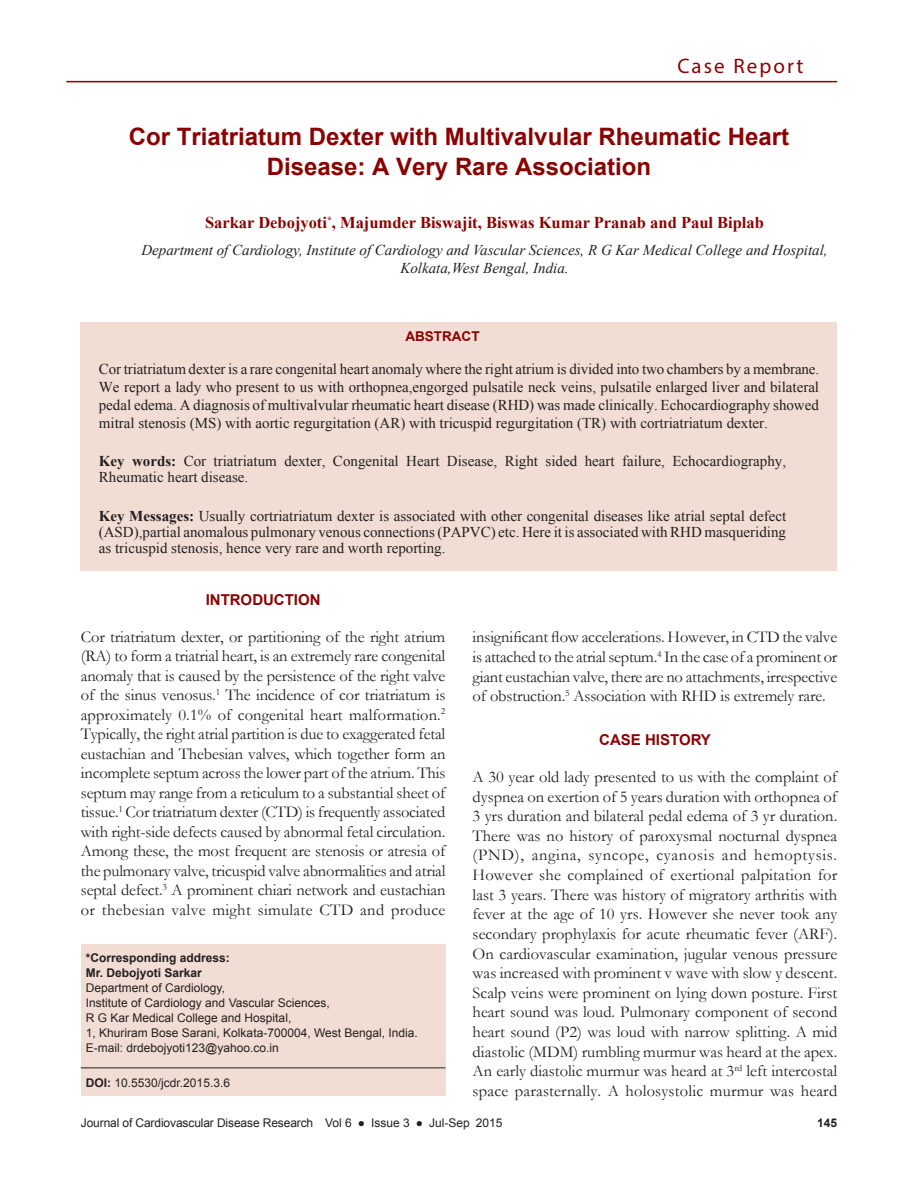
<style>
.page{position:relative;width:918px;height:1188px;background:#fff}
.page>*{position:absolute;margin:0;border:0;box-sizing:border-box;transform-origin:0 0}
.AT{font:700 24px/30px "Arial";color:#8b0202;text-align:center}
.AH{font:21px "Myriad Pro";letter-spacing:.1em;color:#8b0202}
.TX{font:16.5px/19.6px "Garamond";letter-spacing:.01em;color:#231f20;text-align:justify}
.AU{font:700 16.5px "Times New Roman";color:#8b0202}
.ABS{font:15px/18px "Times New Roman";color:#231f20;text-align:justify}
.KWD{font:15px/16.2px "Times New Roman";color:#231f20}
.AFF{font:italic 15px/18px "Times New Roman";color:#231f20;text-align:center}
.t1{font:700 15px "Arial";color:#8b0202}
.ABSH{font:700 13.5px "Arial";color:#8b0202}
.ADD{font:12px "Arial";color:#231f20}
.ADD-2{font:700 12px "Arial";color:#231f20}
.DOI{font:12px "Arial";color:#231f20}
.s1{font-weight:700}
</style>
<div class="page">
<div style="left:81px;top:322px;width:756px;height:249px;background:#f1ddd3"></div>
<div style="left:81px;top:944px;width:365px;height:152px;background:#f1ddd3"></div>
<hr style="left:81px;top:1068px;width:364px;height:1px;background:#231f20">
<hr style="left:66px;top:81px;width:771px;height:1px;background:#8b0202">
<p class="AH" style="left:677px;top:53px;width:128px">Case Report</p>
<p class="AT" style="left:129px;top:122px;width:662px">Cor Triatriatum Dexter with Multivalvular Rheumatic Heart<br>Disease: A Very Rare Association</p>
<p class="AU" style="left:205px;top:212px;width:560px">Sarkar Debojyoti<sup>*</sup>, Majumder Biswajit, Biswas Kumar Pranab and Paul Biplab</p>
<p class="AFF" style="left:141px;top:241px;width:688px">Department of Cardiology, Institute of Cardiology and Vascular Sciences, R G Kar Medical College and Hospital,<br>Kolkata,West Bengal, India.</p>
<p class="ABSH" style="left:405px;top:327px;width:76px">ABSTRACT</p>
<p class="ABS" style="left:99px;top:360px;width:722px">Cor triatriatum dexter is a rare congenital heart anomaly where the right atrium is divided into two chambers by a membrane.<br>We report a lady who present to us with orthopnea,engorged pulsatile neck veins, pulsatile enlarged liver and bilateral pedal edema. A diagnosis of multivalvular rheumatic heart disease (RHD) was made clinically. Echocardiography showed mitral stenosis (MS) with aortic regurgitation (AR) with tricuspid regurgitation (TR) with cortriatriatum dexter.</p>
<p class="KWD" style="left:99px;top:453px;width:689px"><span class="s1">Key words:</span> Cor triatriatum dexter, Congenital Heart Disease, Right sided heart failure, Echocardiography,<br>Rheumatic heart disease.</p>
<p class="KWD" style="left:99px;top:507px;width:689px;text-align:justify"><span class="s1">Key Messages:</span> Usually cortriatriatum dexter is associated with other congenital diseases like atrial septal defect (ASD),partial anomalous pulmonary venous connections (PAPVC) etc. Here it is associated with RHD masqueriding as tricuspid stenosis, hence very rare and worth reporting.</p>
<h1 class="t1" style="left:206px;top:590px;width:116px">INTRODUCTION</h1>
<p class="TX" style="left:81px;top:626px;width:366px">Cor triatriatum dexter, or partitioning of the right atrium (RA) to form a triatrial heart, is an extremely rare congenital anomaly that is caused by the persistence of the right valve of the sinus venosus.<sup>1</sup> The incidence of cor triatriatum is approximately 0.1% of congenital heart malformation.<sup>2<br></sup>Typically, the right atrial partition is due to exaggerated fetal eustachian and Thebesian valves, which together form an incomplete septum across the lower part of the atrium. This septum may range from a reticulum to a substantial sheet of tissue.<sup>1</sup> Cor triatriatum dexter (CTD) is frequently associated with right-side defects caused by abnormal fetal circulation.<br>Among these, the most frequent are stenosis or atresia of the pulmonary valve, tricuspid valve abnormalities and atrial septal defect.<sup>3</sup> A prominent chiari network and eustachian or thebesian valve might simulate CTD and produce</p>
<p class="ADD-2" style="left:86px;top:950px;width:146px">*Corresponding address:</p>
<p class="ADD-2" style="left:86px;top:965px;width:118px">Mr. Debojyoti Sarkar</p>
<p class="ADD" style="left:86px;top:980px;width:141px">Department of Cardiology,</p>
<p class="ADD" style="left:86px;top:995px;width:245px">Institute of Cardiology and Vascular Sciences,</p>
<p class="ADD" style="left:86px;top:1010px;width:207px">R G Kar Medical College and Hospital,</p>
<p class="ADD" style="left:86px;top:1025px;width:333px">1, Khuriram Bose Sarani, Kolkata-700004, West Bengal, India.</p>
<p class="ADD" style="left:86px;top:1040px;width:194px">E-mail: drdebojyoti123@yahoo.co.in</p>
<p class="DOI" style="left:86px;top:1075px;width:146px"><span class="s1">DOI:</span> 10.5530/jcdr.2015.3.6</p>
<p class="TX" style="left:473px;top:627px;width:366px">insignificant flow accelerations. However, in CTD the valve is attached to the atrial septum.<sup>4</sup> In the case of a prominent or giant eustachian valve, there are no attachments, irrespective of obstruction.<sup>5</sup> Association with RHD is extremely rare.</p>
<h1 class="t1" style="left:599px;top:730px;width:113px">CASE HISTORY</h1>
<p class="TX" style="left:473px;top:766px;width:366px">A 30 year old lady presented to us with the complaint of dyspnea on exertion of 5 years duration with orthopnea of 3 yrs duration and bilateral pedal edema of 3 yr duration.<br>There was no history of paroxysmal nocturnal dyspnea (PND), angina, syncope, cyanosis and hemoptysis.<br>However she complained of exertional palpitation for last 3 years. There was history of migratory arthritis with fever at the age of 10 yrs. However she never took any secondary prophylaxis for acute rheumatic fever (ARF).<br>On cardiovascular examination, jugular venous pressure was increased with prominent v wave with slow y descent.<br>Scalp veins were prominent on lying down posture. First heart sound was loud. Pulmonary component of second heart sound (P2) was loud with narrow splitting. A mid diastolic (MDM) rumbling murmur was heard at the apex.<br>An early diastolic murmur was heard at 3<sup>rd</sup> left intercostal space parasternally. A holosystolic murmur was heard</p>
<p class="ADD" style="left:81px;top:1115px;width:423px">Journal of Cardiovascular Disease Research Vol 6 ● Issue 3 ● Jul-Sep 2015</p>
<p class="ADD-2" style="left:817px;top:1115px;width:22px">145</p>
</div>
